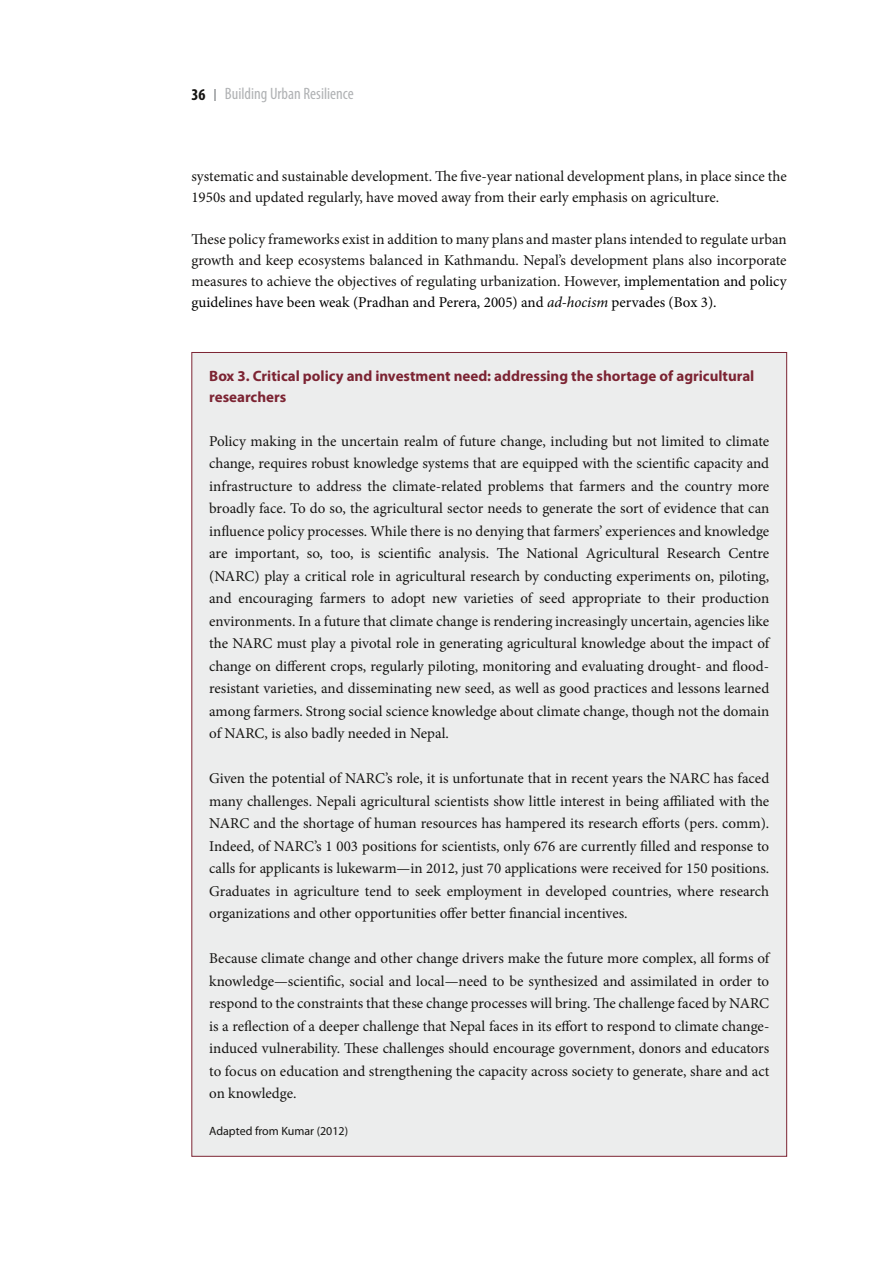
<style>
.page{position:relative;width:893px;height:1263px;background:#fff}
.page>*{position:absolute;margin:0;border:0;box-sizing:border-box;transform-origin:0 0}
.t1{font:condensed 16.5px "Myriad Pro";color:#b0b2b4}
.t2{font:15px/22.5px "Minion Pro";color:#151412;text-align:justify}
.t3{font:700 15px/21px "Myriad Pro";color:#7c2433}
.t4{font:12px "Myriad Pro";color:#151412}
.s1{font-weight:700;color:#151412}
.s2{color:#000}
.s3{font-style:italic;color:#000}
</style>
<div class="page">
<svg style="left:214px;top:89px;width:2px;height:11px"></svg>
<div style="left:192px;top:352px;width:595px;height:804px;background:#eceded"></div>
<p class="t1" style="left:191px;top:84px;width:164px"><span class="s1">36</span> Building Urban Resilience</p>
<p class="t2" style="left:191px;top:166px;width:597px;line-height:21px">systematic and sustainable development. The five-year national development plans, in place since the<br>1950s and updated regularly, have moved away from their early emphasis on agriculture.</p>
<p class="t2" style="left:191px;top:229px;width:597px;line-height:21px">These policy frameworks exist in addition to many plans and master plans intended to regulate urban growth and keep ecosystems balanced in Kathmandu. Nepal’s development plans also incorporate measures to achieve the objectives of regulating urbanization. However, <span class="s2">implementation and policy guidelines have been weak (Pradhan and Perera, 2005) and</span> <span class="s3">ad-hocism</span> <span class="s2">pervades (Box 3).</span></p>
<p class="t3" style="left:209px;top:365px;width:547px">Box 3. Critical policy and investment need: addressing the shortage of agricultural researchers</p>
<p class="t2" style="left:209px;top:430px;width:562px">Policy making in the uncertain realm of future change, including but not limited to climate change, requires robust knowledge systems that are equipped with the scientific capacity and infrastructure to address the climate-related problems that farmers and the country more broadly face. To do so, the agricultural sector needs to generate the sort of evidence that can influence policy processes. While there is no denying that farmers’ experiences and knowledge are important, so, too, is scientific analysis. The National Agricultural Research Centre (NARC) play a critical role in agricultural research by conducting experiments on, piloting, and encouraging farmers to adopt new varieties of seed appropriate to their production environments. In a future that climate change is rendering increasingly uncertain, agencies like the NARC must play a pivotal role in generating agricultural knowledge about the impact of change on different crops, regularly piloting, monitoring and evaluating drought- and flood&shy;resistant varieties, and disseminating new seed, as well as good practices and lessons learned among farmers. Strong social science knowledge about climate change, though not the domain of NARC, is also badly needed in Nepal.</p>
<p class="t2" style="left:209px;top:767px;width:562px">Given the potential of NARC’s role, it is unfortunate that in recent years the NARC has faced many challenges. Nepali agricultural scientists show little interest in being affiliated with the NARC and the shortage of human resources has hampered its research efforts (pers. comm).<br>Indeed, of NARC’s 1 003 positions for scientists, only 676 are currently filled and response to calls for applicants is lukewarm—in 2012, just 70 applications were received for 150 positions.<br>Graduates in agriculture tend to seek employment in developed countries, where research organizations and other opportunities offer better financial incentives.</p>
<p class="t2" style="left:209px;top:947px;width:562px">Because climate change and other change drivers make the future more complex, all forms of knowledge—scientific, social and local—need to be synthesized and assimilated in order to respond to the constraints that these change processes will bring. The challenge faced by NARC is a reflection of a deeper challenge that Nepal faces in its effort to respond to climate change&shy;induced vulnerability. These challenges should encourage government, donors and educators to focus on education and strengthening the capacity across society to generate, share and act on knowledge.</p>
<p class="t4" style="left:209px;top:1124px;width:140px">Adapted from Kumar (2012)</p>
</div>
